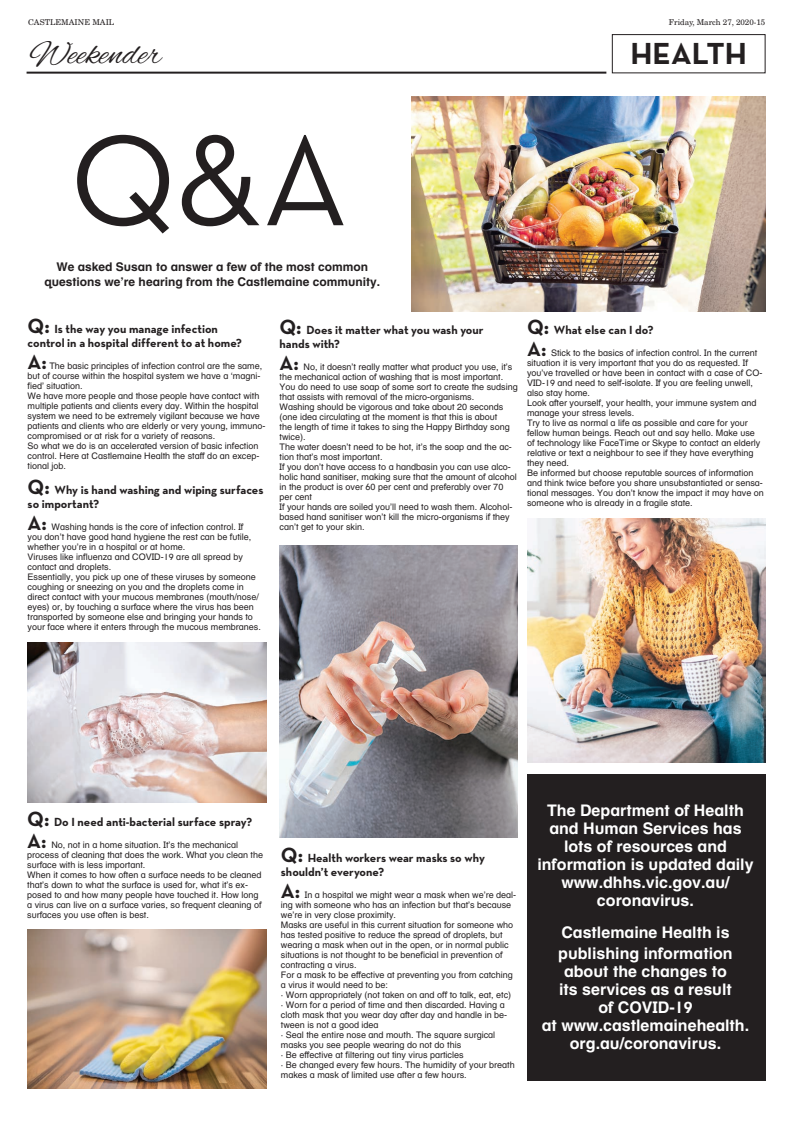
<style>
.page{position:relative;width:793px;height:1134px;background:#fff}
.page>*{position:absolute;margin:0;border:0;box-sizing:border-box;transform-origin:0 0}
.t1{font:131.4px "Neutra Text";color:#231f20}
.t2{font:34.5px "Alex Brush";color:#231f20}
.t3{font:700 31px "Neutra Text";color:#231f20}
.t4{font:700 21px "Neutra Text";color:#231f20}
.t5{font:700 16px/18px "Helvetica Textbook";color:#fff;text-align:center}
.t6{font:700 12px/14px "Neutra Text";color:#231f20}
.t7{font:700 12px/15px "Helvetica Textbook";color:#231f20;text-align:center}
.t8{font:9px/10px "Helvetica Textbook";color:#231f20}
.t9{font:8px "New Century Schlbk";color:#231f20}
.s1{font-size:21px}
</style>
<div class="page">
<hr style="left:27px;top:72px;width:579px;height:2px;background:#231f20">
<div style="left:611px;top:34px;width:154px;height:39px;border:1px solid #231f20"></div>
<div style="left:527px;top:775px;width:238px;height:306px;background:#231f20"></div>
<img style="left:411px;top:96px;width:354px;height:216px">
<img style="left:28px;top:642px;width:238px;height:160px">
<img style="left:279px;top:546px;width:238px;height:291px">
<img style="left:27px;top:930px;width:239px;height:159px">
<img style="left:527px;top:519px;width:238px;height:244px">
<p class="t9" style="left:28px;top:17px;width:87px">CASTLEMAINE MAIL</p>
<p class="t9" style="left:668px;top:17px;width:98px">Friday, March 27, 2020-15</p>
<h2 class="t2" style="left:29px;top:35px;width:133px">Weekender</h2>
<h3 class="t3" style="left:630px;top:34px;width:118px">HEALTH</h3>
<h1 class="t1" style="left:70px;top:101px;width:280px">Q&amp;A</h1>
<h3 class="t7" style="left:44px;top:259px;width:337px">We asked Susan to answer a few of the most common questions we’re hearing from the Castlemaine community.</h3>
<h3 class="t6" style="left:28px;top:321px;width:216px"><span class="s1">Q:</span> Is the way you manage infection control in a hospital different to at home?</h3>
<h3 class="t4" style="left:28px;top:348px;width:21px">A:</h3>
<h3 class="t6" style="left:279px;top:322px;width:205px"><span class="s1">Q:</span> Does it matter what you wash your hands with?</h3>
<h3 class="t4" style="left:279px;top:349px;width:21px">A:</h3>
<p class="t8" style="left:28px;top:360px;width:239px;text-indent:22px">The basic principles of infection control are the same, but of course within the hospital system we have a ‘magni&shy;fied’ situation.<br>We have more people and those people have contact with multiple patients and clients every day. Within the hospital system we need to be extremely vigilant because we have patients and clients who are elderly or very young, immuno&shy;compromised or at risk for a variety of reasons.<br>So what we do is an accelerated version of basic infection control. Here at Castlemaine Health the staff do an excep&shy;tional job.</p>
<h3 class="t6" style="left:28px;top:483px;width:237px"><span class="s1">Q:</span> Why is hand washing and wiping surfaces so important?</h3>
<h3 class="t4" style="left:28px;top:510px;width:21px">A:</h3>
<p class="t8" style="left:279px;top:361px;width:240px;text-indent:24px">No, it doesn’t really matter what product you use, it’s the mechanical action of washing that is most important.<br>You do need to use soap of some sort to create the sudsing that assists with removal of the micro-organisms.<br>Washing should be vigorous and take about 20 seconds (one idea circulating at the moment is that this is about<br>the length of time it takes to sing the Happy Birthday song twice).<br>The water doesn’t need to be hot, it’s the soap and the ac&shy;tion that’s most important.<br>If you don’t have access to a handbasin you can use alco&shy;holic hand sanitiser, making sure that the amount of alcohol in the product is over 60 per cent and preferably over 70 per cent<br>If your hands are soiled you’ll need to wash them. Alcohol&shy;based hand sanitiser won’t kill the micro-organisms if they can’t get to your skin.</p>
<p class="t8" style="left:28px;top:522px;width:235px;text-indent:24px">Washing hands is the core of infection control. If<br>you don’t have good hand hygiene the rest can be futile, whether you’re in a hospital or at home.<br>Viruses like influenza and COVID-19 are all spread by contact and droplets.<br>Essentially, you pick up one of these viruses by someone coughing or sneezing on you and the droplets come in direct contact with your mucous membranes (mouth/nose/ eyes) or, by touching a surface where the virus has been transported by someone else and bringing your hands to your face where it enters through the mucous membranes.</p>
<h3 class="t6" style="left:527px;top:322px;width:128px"><span class="s1">Q:</span> What else can I do?</h3>
<h3 class="t4" style="left:527px;top:335px;width:21px">A:</h3>
<p class="t8" style="left:527px;top:347px;width:238px;text-indent:24px">Stick to the basics of infection control. In the current situation it is very important that you do as requested. If you’ve travelled or have been in contact with a case of CO-VID-19 and need to self-isolate. If you are feeling unwell, also stay home.<br>Look after yourself, your health, your immune system and manage your stress levels.<br>Try to live as normal a life as possible and care for your fellow human beings. Reach out and say hello. Make use of technology like FaceTime or Skype to contact an elderly relative or text a neighbour to see if they have everything they need.<br>Be informed but choose reputable sources of information and think twice before you share unsubstantiated or sensa&shy;tional messages. You don’t know the impact it may have on someone who is already in a fragile state.</p>
<h3 class="t6" style="left:27px;top:814px;width:226px"><span class="s1">Q:</span> Do I need anti-bacterial surface spray?</h3>
<h3 class="t4" style="left:27px;top:827px;width:21px">A:</h3>
<p class="t8" style="left:27px;top:839px;width:237px;text-indent:24px">No, not in a home situation. It’s the mechanical process of cleaning that does the work. What you clean the surface with is less important.<br>When it comes to how often a surface needs to be cleaned that’s down to what the surface is used for, what it’s ex&shy;posed to and how many people have touched it. How long a virus can live on a surface varies, so frequent cleaning of surfaces you use often is best.</p>
<h3 class="t6" style="left:281px;top:851px;width:205px"><span class="s1">Q:</span> Health workers wear masks so why shouldn’t everyone?</h3>
<h3 class="t4" style="left:281px;top:878px;width:21px">A:</h3>
<p class="t8" style="left:281px;top:890px;width:237px;text-indent:24px">In a hospital we might wear a mask when we’re deal&shy;ing with someone who has an infection but that’s because we’re in very close proximity.<br>Masks are useful in this current situation for someone who has tested positive to reduce the spread of droplets, but wearing a mask when out in the open, or in normal public situations is not thought to be beneficial in prevention of contracting a virus.<br>For a mask to be effective at preventing you from catching a virus it would need to be:<br>· Worn appropriately (not taken on and off to talk, eat, etc)<br>· Worn for a period of time and then discarded. Having a cloth mask that you wear day after day and handle in be&shy;tween is not a good idea<br>· Seal the entire nose and mouth. The square surgical masks you see people wearing do not do this<br>· Be effective at filtering out tiny virus particles<br>· Be changed every few hours. The humidity of your breath makes a mask of limited use after a few hours.</p>
<h3 class="t5" style="left:537px;top:800px;width:218px">The Department of Health and Human Services has lots of resources and information is updated daily www.dhhs.vic.gov.au/ coronavirus.</h3>
<h3 class="t5" style="left:558px;top:921px;width:176px;line-height:20.8px;text-align:left">Castlemaine Health is publishing information</h3>
<h3 class="t5" style="left:541px;top:961px;width:209px">about the changes to<br>its services as a result<br>of COVID-19<br>at www.castlemainehealth. org.au/coronavirus.</h3>
</div>
